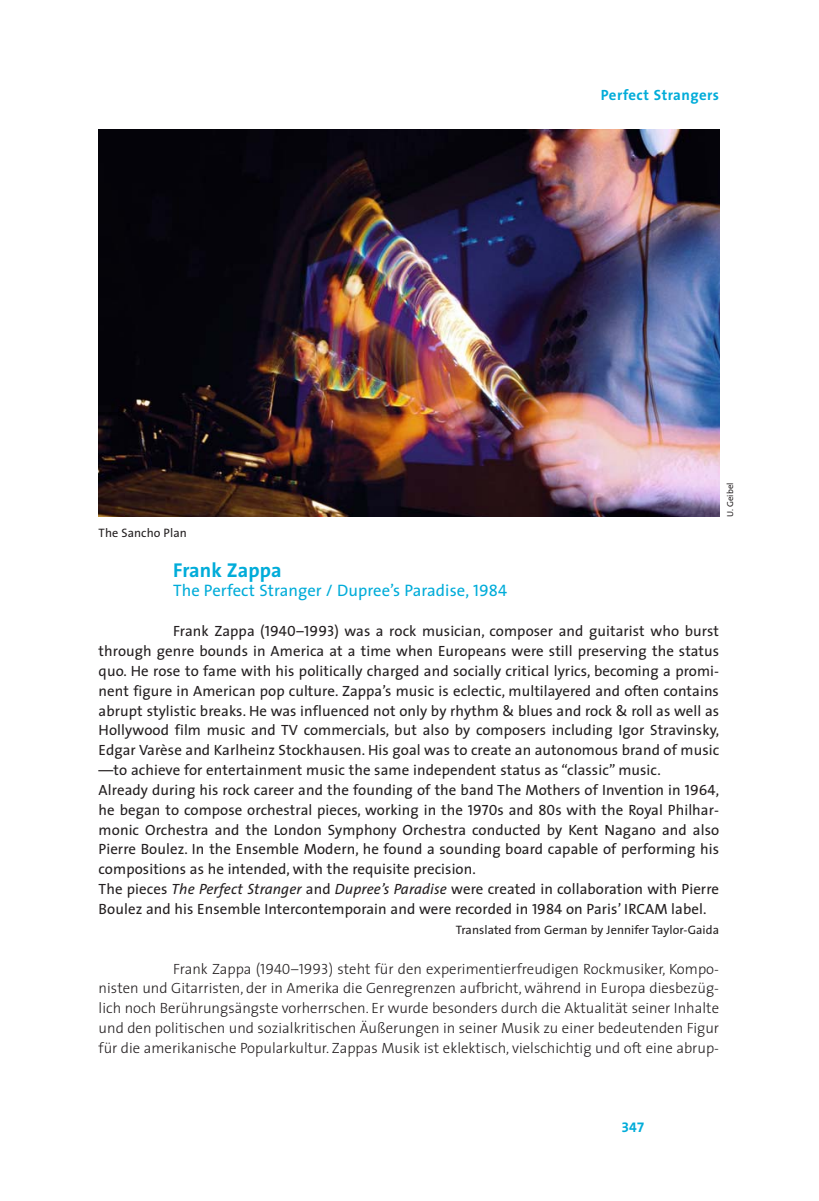
<style>
.page{position:relative;width:819px;height:1201px;background:#fff}
.page>*{position:absolute;margin:0;border:0;box-sizing:border-box;transform-origin:0 0}
.t1{font:700 20.12px "The Sans";letter-spacing:.005em;color:#00acd9}
.t2{font:16.62px "The Sans";letter-spacing:.005em;color:#00acd9}
.t3{font:14.88px/19.8px "The Sans";letter-spacing:.005em;color:#231f20}
.t4{font:300 14.88px/19.8px "The Sans";color:#231f20;text-align:justify}
.t5{font:700 14.88px "The Sans";letter-spacing:.03em;color:#00acd9}
.t6{font:14px "The Sans Bold Expert";color:#00acd9}
.t7{font:12.25px "The Sans";letter-spacing:.005em;color:#231f20}
.t8{font:8.75px "The Sans";letter-spacing:.005em;color:#231f20}
.s1{font-family:"The Sans Caps"}
.s2{font-style:italic}
.s3{font-family:"The Sans Light Caps";font-weight:400}
</style>
<div class="page">
<img style="left:99px;top:130px;width:620px;height:387px">
<p class="t7" style="left:99px;top:528px;width:90px">The Sancho Plan</p>
<p class="t5" style="left:600px;top:87px;width:120px">Perfect Strangers</p>
<p class="t8" style="left:726px;top:517px;width:36px;rotate:-90deg">U. Geibel</p>
<h1 class="t1" style="left:173px;top:559px;width:110px">Frank Zappa</h1>
<p class="t2" style="left:173px;top:584px;width:335px">The Perfect Stranger / Dupree’s Paradise, <span class="s1">1984</span></p>
<p class="t3" style="left:99px;top:622px;width:622px;text-indent:74px">Frank Zappa (<span class="s1">1940–1993</span>) was a rock musician, composer and guitarist who burst through genre bounds in America at a time when Europeans were still preserving the status quo. He rose to fame with his politically charged and socially critical lyrics, becoming a promi&shy;nent figure in American pop culture. Zappa’s music is eclectic, multilayered and often contains abrupt stylistic breaks. He was influenced not only by rhythm &amp; blues and rock &amp; roll as well as Hollywood film music and TV commercials, but also by composers including Igor Stravinsky, Edgar Varèse and Karlheinz Stockhausen. His goal was to create an autonomous brand of music —to achieve for entertainment music the same independent status as “classic” music.<br>Already during his rock career and the founding of the band The Mothers of Invention in <span class="s1">1964</span>, he began to compose orchestral pieces, working in the <span class="s1">1970</span>s and <span class="s1">80</span>s with the Royal Philhar&shy;monic Orchestra and the London Symphony Orchestra conducted by Kent Nagano and also Pierre Boulez. In the Ensemble Modern, he found a sounding board capable of performing his compositions as he intended, with the requisite precision.<br>The pieces <span class="s2">The Perfect Stranger</span> and <span class="s2">Dupree’s Paradise</span> were created in collaboration with Pierre Boulez and his Ensemble Intercontemporain and were recorded in <span class="s1">1984</span> on Paris’ IRCAM label.</p>
<p class="t7" style="left:456px;top:925px;width:265px">Translated from German by Jennifer Taylor-Gaida</p>
<p class="t4" style="left:99px;top:960px;width:622px;text-indent:74px">Frank Zappa (<span class="s3">1940–1993</span>) steht für den experimentierfreudigen Rockmusiker, Kompo&shy;nisten und Gitarristen, der in Amerika die Genregrenzen aufbricht, während in Europa diesbezüg&shy;lich noch Berührungsängste vorherrschen. Er wurde besonders durch die Aktualität seiner Inhalte und den politischen und sozialkritischen Äußerungen in seiner Musik zu einer bedeutenden Figur für die amerikanische Popularkultur. Zappas Musik ist eklektisch, vielschichtig und oft eine abrup-</p>
<p class="t6" style="left:621px;top:1119px;width:25px">347</p>
</div>
